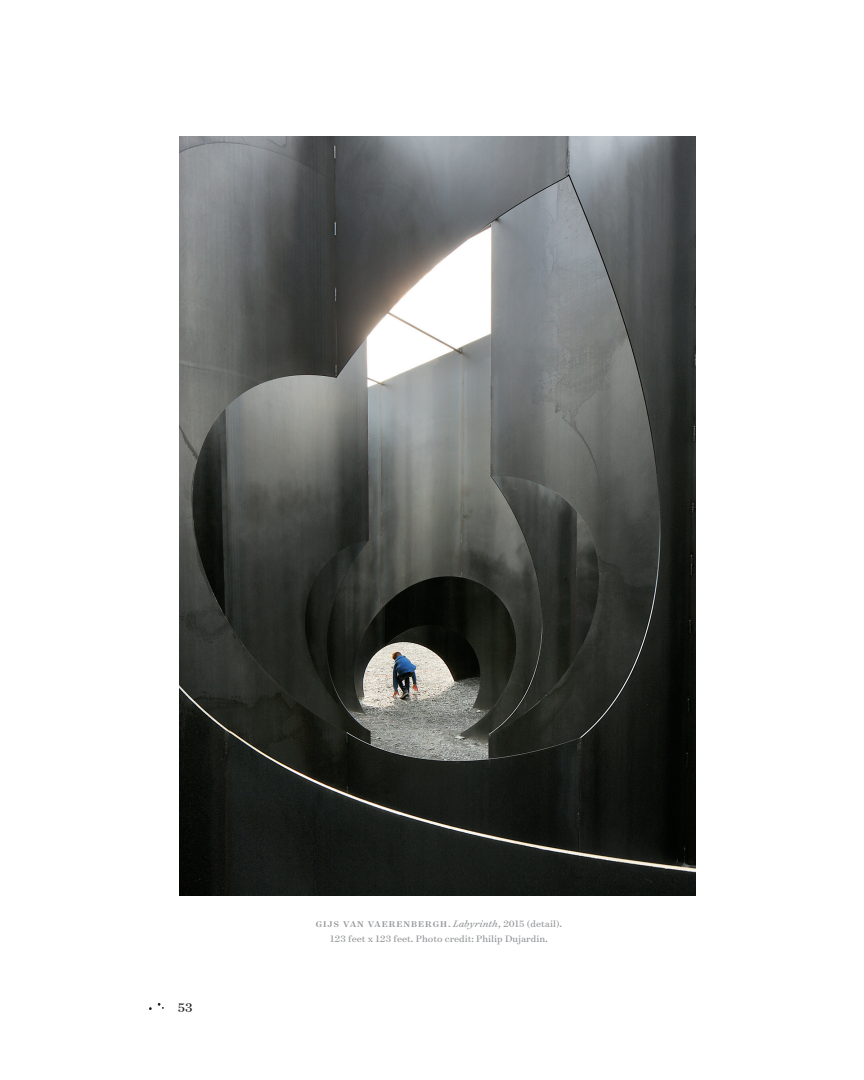
<style>
.page{position:relative;width:864px;height:1080px;background:#fff}
.page>*{position:absolute;margin:0;border:0;box-sizing:border-box;transform-origin:0 0}
.t1{font:14.25px "Surveyor Text";color:#231f20}
.t2{font:10.5px "Surveyor Text";color:#939598}
.t3{font:500 9.3px "Surveyor Text";letter-spacing:.1em;color:#939598}
.s1{font-weight:400;font-size:10.5px}
.s2{font-weight:400;font-style:italic;font-size:10.5px}
</style>
<div class="page">
<svg style="left:158px;top:1003px;width:6px;height:6px"></svg>
<img style="left:179px;top:136px;width:517px;height:760px">
<h1 class="t1" style="left:178px;top:999px;width:16px">53</h1>
<p class="t3" style="left:316px;top:919px;width:248px">GIJS VAN VAERENBERGH<span class="s1">.</span> <span class="s2">Labyrinth</span><span class="s1">, 2015 (detail).</span></p>
<p class="t2" style="left:330px;top:932px;width:219px">123 feet x 123 feet. Photo credit: Philip Dujardin.</p>
</div>
